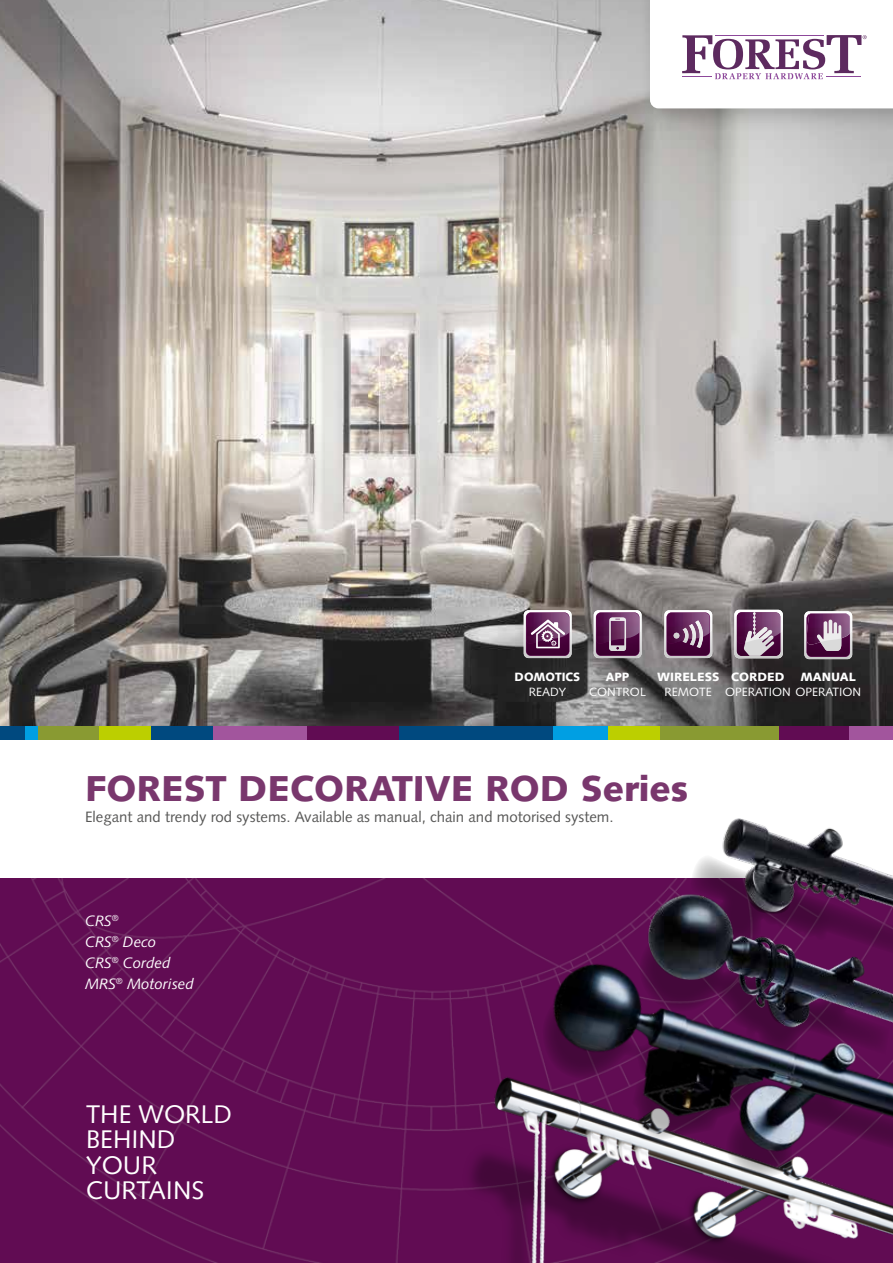
<style>
.page{position:relative;width:893px;height:1263px;background:#fff}
.page>*{position:absolute;margin:0;border:0;box-sizing:border-box;transform-origin:0 0}
.t1{font:900 36px "Syntax";color:#79376d}
.t2{font:25.5px/25.5px "Syntax";color:#fff}
.t3{font:15px "Syntax";color:#575756}
.t4{font:italic 15px/21px "Syntax";color:#fff}
.t5{font:12px "Syntax";color:#fff}
.t6{font:900 12px "Syntax";color:#fff}
.t7{font:900 12px "Syntax";color:#fff;scale:.96 1}
</style>
<div class="page">
<div style="left:0;top:878px;width:634px;height:385px;background:#610c53"></div>
<img style="left:0;top:0;width:893px;height:727px">
<div style="left:637px;top:0;width:256px;height:133px;background:#000;opacity:.2"></div>
<svg style="left:650px;top:0;width:243px;height:108px"></svg>
<div style="left:212px;top:727px;width:95px;height:13px;background:#a2559d"></div>
<div style="left:845px;top:727px;width:48px;height:13px;background:#a2559d"></div>
<div style="left:25px;top:727px;width:14px;height:13px;background:#009fe3"></div>
<div style="left:552px;top:727px;width:56px;height:13px;background:#009fe3"></div>
<div style="left:151px;top:727px;width:61px;height:13px;background:#00497f"></div>
<div style="left:399px;top:727px;width:154px;height:13px;background:#00497f"></div>
<div style="left:0;top:727px;width:25px;height:13px;background:#00497f"></div>
<div style="left:307px;top:727px;width:92px;height:13px;background:#610c53"></div>
<div style="left:778px;top:727px;width:70px;height:13px;background:#610c53"></div>
<div style="left:39px;top:727px;width:60px;height:13px;background:#899a32"></div>
<div style="left:659px;top:727px;width:119px;height:13px;background:#899a32"></div>
<div style="left:99px;top:727px;width:52px;height:13px;background:#bccf00"></div>
<div style="left:608px;top:727px;width:52px;height:13px;background:#bccf00"></div>
<svg style="left:664px;top:610px;width:48px;height:48px;background:#82567a"></svg>
<svg style="left:594px;top:610px;width:48px;height:48px;background:#815479"></svg>
<svg style="left:804px;top:611px;width:48px;height:48px;background:#916c8a"></svg>
<svg style="left:524px;top:610px;width:48px;height:48px;background:#895e81"></svg>
<svg style="left:734px;top:610px;width:49px;height:48px;background:#987692"></svg>
<img style="left:417px;top:1051px;width:75px;height:212px">
<img style="left:634px;top:818px;width:259px;height:70px">
<img style="left:595px;top:888px;width:298px;height:34px">
<img style="left:492px;top:922px;width:401px;height:341px">
<p class="t7" style="left:515px;top:670px;width:70px">DOMOTICS</p>
<p class="t5" style="left:529px;top:685px;width:39px">READY</p>
<p class="t7" style="left:606px;top:670px;width:26px">APP</p>
<p class="t5" style="left:589px;top:685px;width:58px">CONTROL</p>
<p class="t6" style="left:731px;top:670px;width:55px">CORDED</p>
<p class="t6" style="left:657px;top:670px;width:64px">WIRELESS</p>
<p class="t5" style="left:665px;top:685px;width:49px">REMOTE</p>
<p class="t6" style="left:800px;top:670px;width:57px">MANUAL</p>
<p class="t5" style="left:725px;top:685px;width:138px">OPERATION OPERATION</p>
<h1 class="t1" style="left:85px;top:767px;width:604px">FOREST DECORATIVE ROD Series</h1>
<p class="t3" style="left:85px;top:808px;width:530px">Elegant and trendy rod systems. Available as manual, chain and motorised system.</p>
<p class="t4" style="left:85px;top:911px;width:110px">CRS<sup>®<br></sup>CRS<sup>®</sup> Deco<br>CRS<sup>®</sup> Corded<br>MRS<sup>®</sup> Motorised</p>
<h2 class="t2" style="left:86px;top:1101px;width:147px">THE WORLD<br>BEHIND<br>YOUR<br>CURTAINS</h2>
</div>
